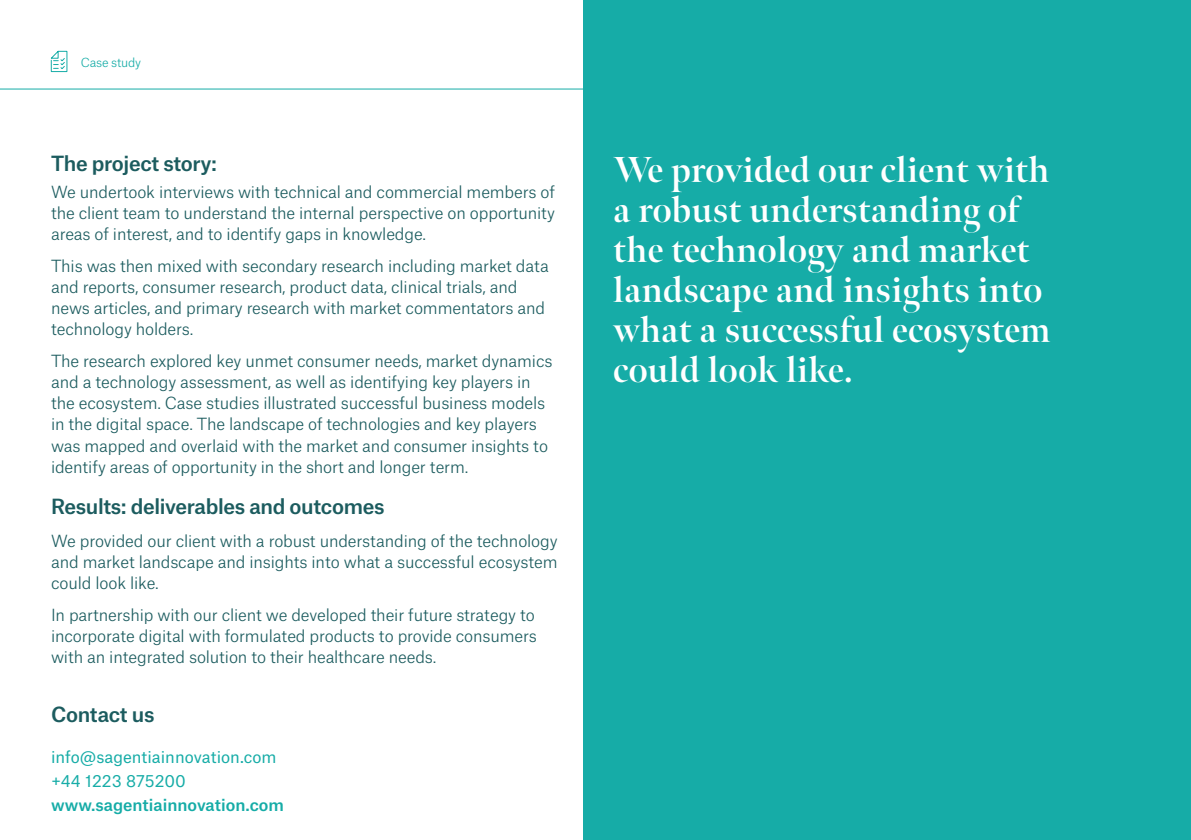
<style>
.page{position:relative;width:1191px;height:840px;background:#fff}
.page>*{position:absolute;margin:0;border:0;box-sizing:border-box;transform-origin:0 0}
.t1{font:700 36px/40px "Meno Banner";letter-spacing:.01em;color:#fff}
.t2{font:500 20px "Atlas Grotesk";letter-spacing:-.02em;color:#1c5c5f}
.t3{font:300 16px/21px "Atlas Grotesk";letter-spacing:-.01em;color:#1c5c5f}
.t4{font:16px/24px "Atlas Grotesk";color:#16aca7}
.t5{font:500 16px "Atlas Grotesk";color:#16aca7}
.t6{font:300 12px "Atlas Grotesk";letter-spacing:-.02em;color:#16aca7}
</style>
<div class="page">
<div style="left:583px;top:0;width:608px;height:839px;background:#16aca7"></div>
<hr style="left:0;top:88px;width:583px;height:1px;background:#16aca7">
<svg style="left:50px;top:51px;width:17px;height:21px"></svg>
<p class="t6" style="left:81px;top:53px;width:62px">Case study</p>
<p class="t2" style="left:51px;top:147px;width:167px">The project story:</p>
<p class="t3" style="left:51px;top:179px;width:505px;text-align:justify">We undertook interviews with technical and commercial members of the client team to understand the internal perspective on opportunity areas of interest, and to identify gaps in knowledge.</p>
<p class="t3" style="left:51px;top:254px;width:499px">This was then mixed with secondary research including market data and reports, consumer research, product data, clinical trials, and news articles, and primary research with market commentators and technology holders.</p>
<p class="t3" style="left:51px;top:349px;width:503px">The research explored key unmet consumer needs, market dynamics and a technology assessment, as well as identifying key players in the ecosystem. Case studies illustrated successful business models in the digital space. The landscape of technologies and key players was mapped and overlaid with the market and consumer insights to identify areas of opportunity in the short and longer term.</p>
<p class="t2" style="left:51px;top:490px;width:335px">Results: deliverables and outcomes</p>
<p class="t3" style="left:51px;top:528px;width:508px;text-align:justify">We provided our client with a robust understanding of the technology and market landscape and insights into what a successful ecosystem could look like.</p>
<p class="t3" style="left:51px;top:602px;width:487px">In partnership with our client we developed their future strategy to incorporate digital with formulated products to provide consumers with an integrated solution to their healthcare needs.</p>
<p class="t2" style="left:51px;top:697px;width:105px">Contact us</p>
<p class="t4" style="left:51px;top:742px;width:227px">info@sagentiainnovation.com +44 1223 875200</p>
<p class="t5" style="left:51px;top:791px;width:234px">www.sagentiainnovation.com</p>
<h1 class="t1" style="left:613px;top:149px;width:439px">We provided our client with a robust understanding of the technology and market landscape and insights into what a successful ecosystem could look like.</h1>
</div>
